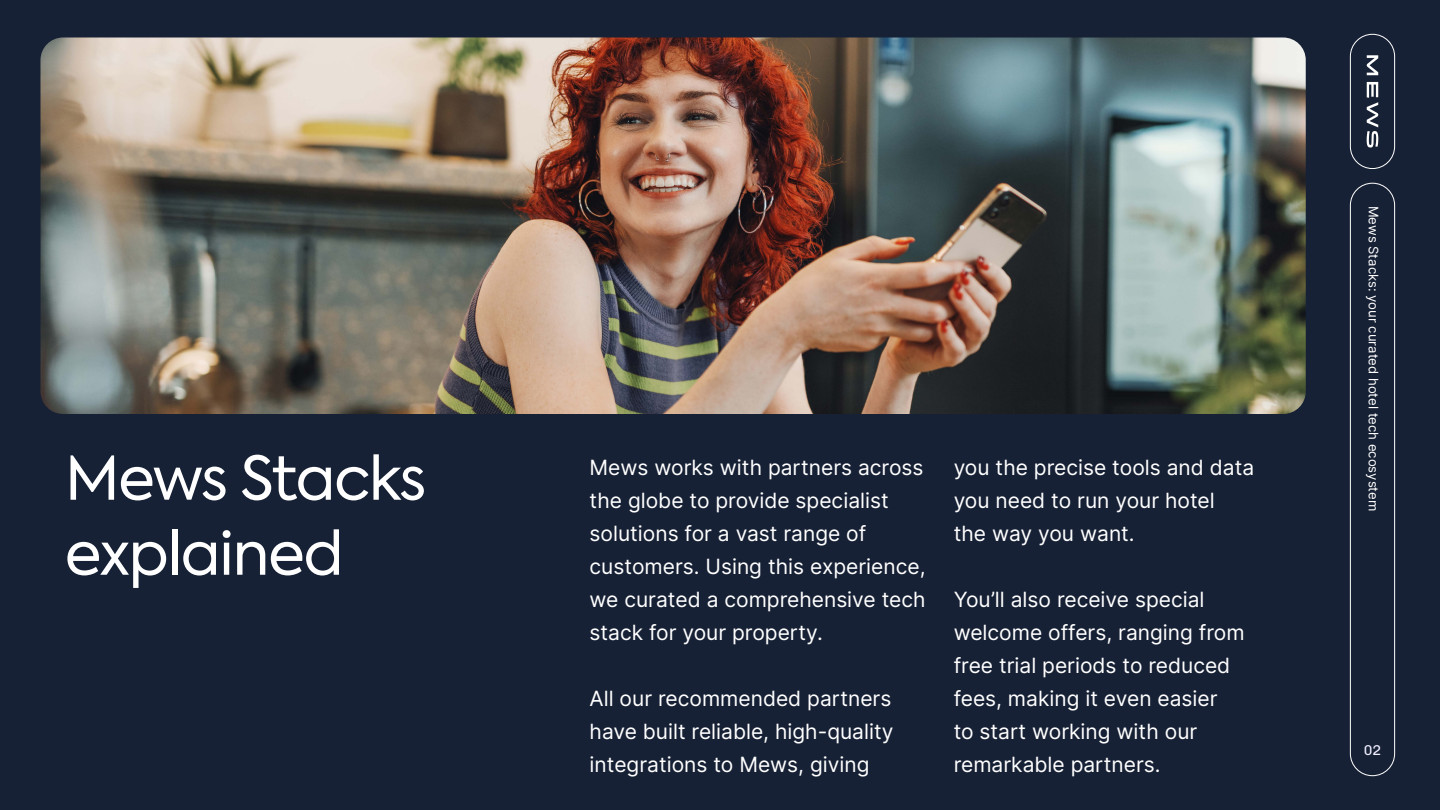
<style>
.page{position:relative;width:1440px;height:810px;background:#172135}
.page>*{position:absolute;margin:0;border:0;box-sizing:border-box;transform-origin:0 0}
.t1{font:60px/75px "Axiforma";letter-spacing:-.02em;color:#fff}
.Paragraph_Style_1{font:21px/33px "Inter";color:#fff}
.t2{font:14.25px "Chivo";color:#efefff}
.t3{font:13.12px "Inter";color:#fff}
</style>
<div class="page">
<div style="left:1350px;top:34px;width:45px;height:135px;border:1px solid #fff;border-radius:22px"></div>
<div style="left:1350px;top:183px;width:45px;height:593px;border:1px solid #fff;border-radius:22px"></div>
<svg style="left:1366px;top:55px;width:12px;height:20px"></svg>
<svg style="left:1367px;top:82px;width:11px;height:66px"></svg>
<img style="left:40px;top:38px;width:1266px;height:376px">
<p class="t1" style="left:65px;top:442px;width:363px">Mews Stacks explained</p>
<p class="Paragraph_Style_1" style="left:590px;top:450px;width:337px">Mews works with partners across the globe to provide specialist solutions for a vast range of customers. Using this experience, we curated a comprehensive tech stack for your property.</p>
<p class="Paragraph_Style_1" style="left:590px;top:681px;width:305px;text-align:justify">All our recommended partners have built reliable, high-quality integrations to Mews, giving</p>
<p class="Paragraph_Style_1" style="left:954px;top:450px;width:302px">you the precise tools and data you need to run your hotel<br>the way you want.</p>
<p class="Paragraph_Style_1" style="left:954px;top:582px;width:293px">You’ll also receive special welcome offers, ranging from free trial periods to reduced fees, making it even easier<br>to start working with our remarkable partners.</p>
<p class="t3" style="left:1383px;top:206px;width:307px;rotate:90deg">Mews Stacks: your curated hotel tech ecosystem</p>
<p class="t2" style="left:1364px;top:740px;width:19px">02</p>
</div>
